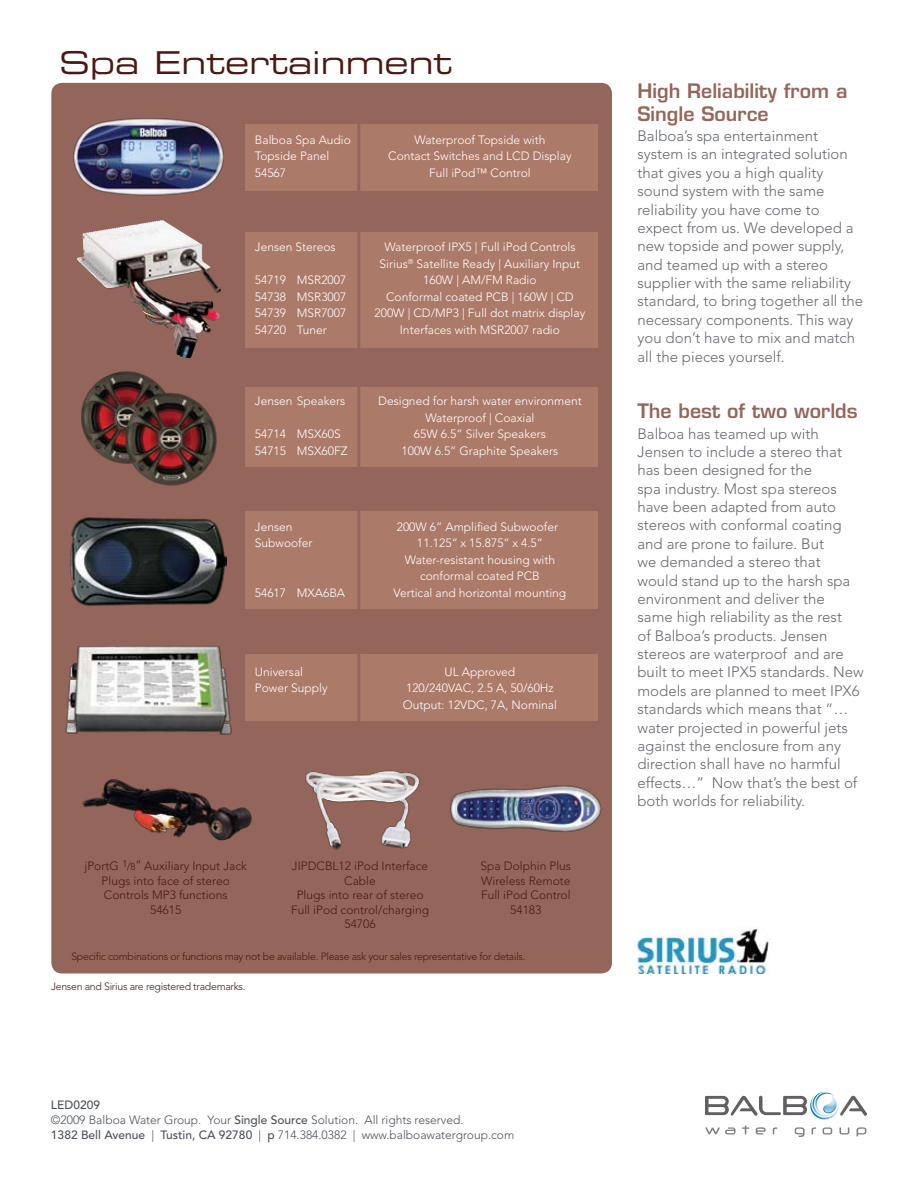
<style>
.page{position:relative;width:918px;height:1188px;background:#fff}
.page>*{position:absolute;margin:0;border:0;box-sizing:border-box;transform-origin:0 0}
.t1{font:31.5px "Eurostile Extended Two";color:#4a1914}
.t2{font:600 19.5px/22.5px "Eurostile";color:#94665b}
.t3{font:300 15px/18.5px "Avenir LT Std";color:#65696e}
.t4{font:300 12px/16.5px "Avenir LT Std";color:#fff;text-align:center}
.t5{font:300 12px/14.4px "Avenir LT Std";color:#4a1914;text-align:center}
.t6{font:300 12px/15px "Avenir LT Std";color:#4d525a}
.t7{font:300 10.5px "Avenir LT Std";letter-spacing:-.025em;color:#4a1914}
.s1{font-size:10.5px}
.s2{font-size:9.75px}
.s3{font-weight:500}
</style>
<div class="page">
<svg style="left:705px;top:1092px;width:162px;height:45px"></svg>
<img style="left:638px;top:927px;width:132px;height:47px">
<div style="left:51px;top:83px;width:561px;height:890px;background:#94665b;border-radius:11px"></div>
<div style="left:245px;top:124px;width:352px;height:66px;background:#ac7a69"></div>
<img style="left:73px;top:118px;width:151px;height:78px">
<img style="left:70px;top:517px;width:157px;height:89px">
<img style="left:449px;top:785px;width:153px;height:47px">
<img style="left:65px;top:646px;width:167px;height:89px">
<img style="left:81px;top:371px;width:136px;height:115px">
<div style="left:245px;top:232px;width:352px;height:116px;background:#ac7a69"></div>
<div style="left:245px;top:387px;width:352px;height:80px;background:#ac7a69"></div>
<div style="left:245px;top:511px;width:352px;height:98px;background:#ac7a69"></div>
<div style="left:245px;top:655px;width:352px;height:66px;background:#ac7a69"></div>
<img style="left:82px;top:779px;width:170px;height:62px">
<hr style="left:357px;top:87px;width:3px;height:656px;background:#94665b">
<img style="left:305px;top:770px;width:115px;height:80px">
<img style="left:117px;top:220px;width:43px;height:8px">
<h1 class="t1" style="left:59px;top:42px;width:395px">Spa Entertainment</h1>
<p class="t4" style="left:255px;top:131px;width:98px">Balboa Spa Audio</p>
<p class="t4" style="left:414px;top:131px;width:132px">Waterproof Topside with</p>
<p class="t4" style="left:255px;top:148px;width:76px">Topside Panel</p>
<p class="t4" style="left:388px;top:148px;width:185px">Contact Switches and LCD Display</p>
<p class="t4" style="left:255px;top:164px;width:33px">54567</p>
<p class="t4" style="left:429px;top:164px;width:103px">Full iPod™ Control</p>
<p class="t4" style="left:255px;top:239px;width:82px">Jensen Stereos</p>
<p class="t4" style="left:380px;top:239px;width:202px">Waterproof IPX5 | Full iPod Controls<br>Sirius<sup>®</sup> Satellite Ready | Auxiliary Input</p>
<p class="t4" style="left:255px;top:272px;width:93px">54719 MSR2007</p>
<p class="t4" style="left:423px;top:272px;width:115px">160W | AM/FM Radio</p>
<p class="t4" style="left:255px;top:288px;width:93px">54738 MSR3007</p>
<p class="t4" style="left:386px;top:288px;width:189px">Conformal coated PCB | 160W | CD</p>
<p class="t4" style="left:255px;top:305px;width:93px">54739 MSR7007</p>
<p class="t4" style="left:375px;top:305px;width:212px">200W | CD/MP3 | Full dot matrix display</p>
<p class="t4" style="left:255px;top:321px;width:73px">54720 Tuner</p>
<p class="t4" style="left:400px;top:321px;width:162px">Interfaces with MSR2007 radio</p>
<p class="t4" style="left:255px;top:393px;width:92px">Jensen Speakers</p>
<p class="t4" style="left:378px;top:393px;width:205px">Designed for harsh water environment<br>Waterproof | Coaxial</p>
<p class="t4" style="left:255px;top:426px;width:87px">54714 MSX60S</p>
<p class="t4" style="left:414px;top:426px;width:134px">65W 6.5” Silver Speakers</p>
<p class="t4" style="left:255px;top:443px;width:94px">54715 MSX60FZ</p>
<p class="t4" style="left:402px;top:443px;width:158px">100W 6.5” Graphite Speakers</p>
<p class="t4" style="left:255px;top:518px;width:39px">Jensen</p>
<p class="t4" style="left:397px;top:518px;width:163px">200W 6” Amplified Subwoofer</p>
<p class="t4" style="left:255px;top:535px;width:59px">Subwoofer</p>
<p class="t4" style="left:405px;top:535px;width:152px">11.125” x 15.875” x 4.5”<br>Water-resistant housing with conformal coated PCB</p>
<p class="t4" style="left:255px;top:584px;width:92px">54617 MXA6BA</p>
<p class="t4" style="left:394px;top:584px;width:174px">Vertical and horizontal mounting</p>
<p class="t4" style="left:255px;top:664px;width:50px">Universal</p>
<p class="t4" style="left:445px;top:664px;width:72px">UL Approved</p>
<p class="t4" style="left:255px;top:680px;width:74px">Power Supply</p>
<p class="t4" style="left:403px;top:680px;width:156px;text-align:left">120/240VAC, 2.5 A, 50/60Hz<br>Output: 12VDC, 7A, Nominal</p>
<p class="t5" style="left:85px;top:859px;width:164px">jPortG <sup>1</sup><span class="s1">/</span><span class="s2">8</span>” Auxiliary Input Jack<br>Plugs into face of stereo<br>Controls MP3 functions<br>54615</p>
<p class="t5" style="left:291px;top:859px;width:140px">JIPDCBL12 iPod Interface<br>Cable<br>Plugs into rear of stereo<br>Full iPod control/charging<br>54706</p>
<p class="t5" style="left:481px;top:859px;width:92px">Spa Dolphin Plus<br>Wireless Remote<br>Full iPod Control<br>54183</p>
<p class="t7" style="left:71px;top:950px;width:456px">Specific combinations or functions may not be available. Please ask your sales representative for details.</p>
<p class="t7" style="left:51px;top:981px;width:196px">Jensen and Sirius are registered trademarks.</p>
<p class="t6" style="left:51px;top:1097px;width:465px"><span class="s3">LED0209<br></span>©2009 Balboa Water Group. Your <span class="s3">Single Source</span> Solution. All rights reserved.<br><span class="s3">1382 Bell Avenue</span> | <span class="s3">Tustin, CA 92780</span> | <span class="s3">p</span> 714.384.0382 | www.balboawatergroup.com</p>
<h2 class="t2" style="left:638px;top:80px;width:212px">High Reliability from a<br>Single Source</h2>
<p class="t3" style="left:638px;top:127px;width:227px">Balboa’s spa entertainment system is an integrated solution that gives you a high quality sound system with the same reliability you have come to expect from us. We developed a new topside and power supply, and teamed up with a stereo supplier with the same reliability standard, to bring together all the necessary components. This way you don’t have to mix and match all the pieces yourself.</p>
<h2 class="t2" style="left:638px;top:400px;width:222px">The best of two worlds</h2>
<p class="t3" style="left:638px;top:424px;width:228px">Balboa has teamed up with<br>Jensen to include a stereo that has been designed for the<br>spa industry. Most spa stereos have been adapted from auto stereos with conformal coating and are prone to failure. But<br>we demanded a stereo that would stand up to the harsh spa environment and deliver the same high reliability as the rest<br>of Balboa’s products. Jensen stereos are waterproof and are built to meet IPX5 standards. New models are planned to meet IPX6 standards which means that “… water projected in powerful jets against the enclosure from any direction shall have no harmful effects…” Now that’s the best of both worlds for reliability.</p>
</div>
